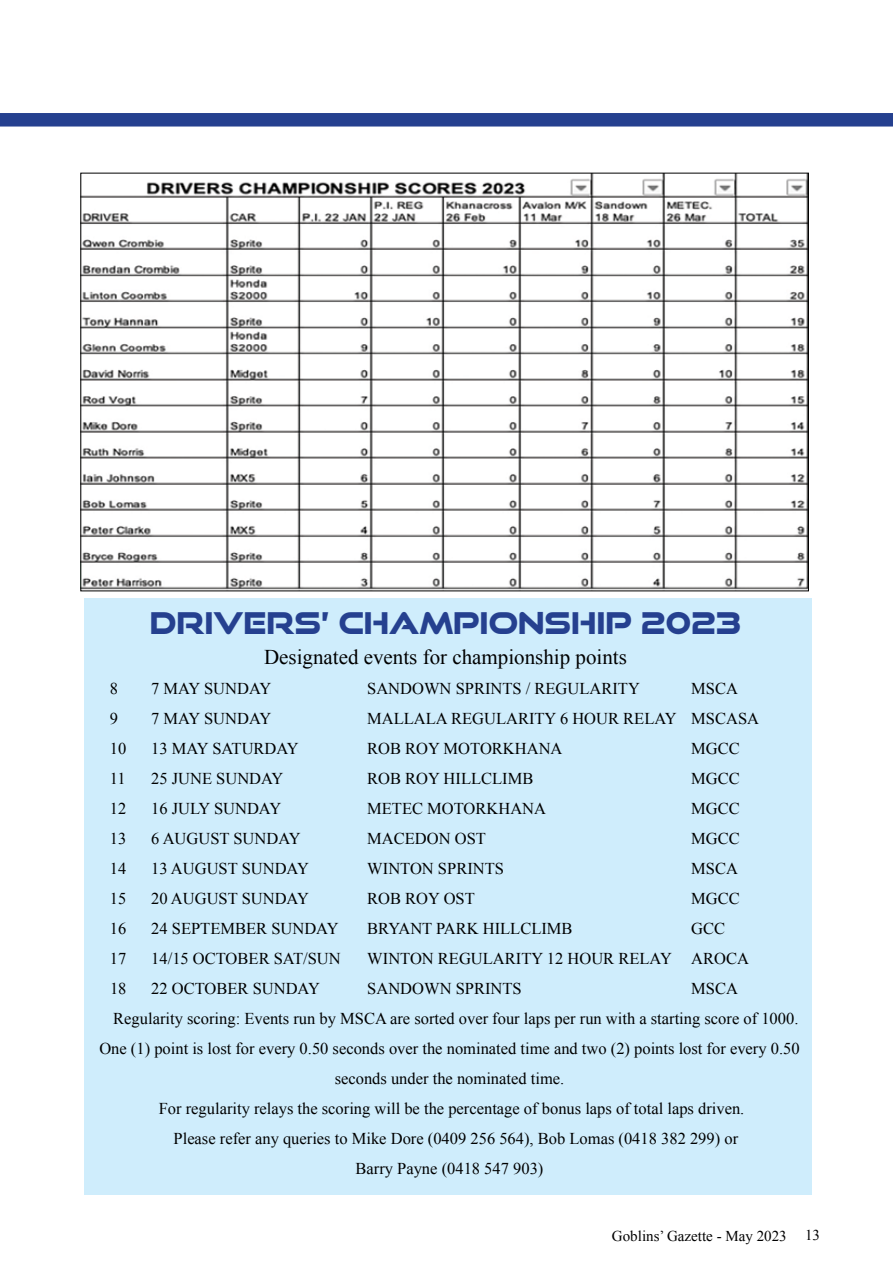
<style>
.page{position:relative;width:893px;height:1263px;background:#fff}
.page>*{position:absolute;margin:0;border:0;box-sizing:border-box;transform-origin:0 0}
.t1{font:30px "Good Times Hv";color:#25408f}
.t2{font:21px "Times New Roman";color:#000}
.t3{font:16.5px "Times New Roman";color:#000}
.t4{font:15px "Times New Roman";color:#000}
</style>
<div class="page">
<div style="left:0;top:113px;width:893px;height:14px;background:#25408f"></div>
<div style="left:84px;top:598px;width:728px;height:597px;background:#cfedfc"></div>
<img style="left:83px;top:175px;width:724px;height:414px">
<h1 class="t1" style="left:150px;top:604px;width:593px">DRIVERS’ CHAMPIONSHIP 2023</h1>
<p class="t2" style="left:264px;top:642px;width:364px">Designated events for championship points</p>
<p class="t3" style="left:110px;top:677px;width:10px">8</p>
<p class="t3" style="left:151px;top:677px;width:122px">7 MAY SUNDAY</p>
<p class="t3" style="left:367px;top:677px;width:274px">SANDOWN SPRINTS / REGULARITY</p>
<p class="t3" style="left:691px;top:677px;width:48px">MSCA</p>
<p class="t3" style="left:110px;top:707px;width:10px">9</p>
<p class="t3" style="left:151px;top:707px;width:122px">7 MAY SUNDAY</p>
<p class="t3" style="left:367px;top:707px;width:393px">MALLALA REGULARITY 6 HOUR RELAY MSCASA</p>
<p class="t3" style="left:110px;top:737px;width:18px">10</p>
<p class="t3" style="left:151px;top:737px;width:149px">13 MAY SATURDAY</p>
<p class="t3" style="left:367px;top:737px;width:197px">ROB ROY MOTORKHANA</p>
<p class="t3" style="left:691px;top:737px;width:50px">MGCC</p>
<p class="t3" style="left:110px;top:767px;width:17px">11</p>
<p class="t3" style="left:151px;top:767px;width:134px">25 JUNE SUNDAY</p>
<p class="t3" style="left:367px;top:767px;width:168px">ROB ROY HILLCLIMB</p>
<p class="t3" style="left:691px;top:767px;width:50px">MGCC</p>
<p class="t3" style="left:110px;top:797px;width:18px">12</p>
<p class="t3" style="left:151px;top:797px;width:132px">16 JULY SUNDAY</p>
<p class="t3" style="left:367px;top:797px;width:180px">METEC MOTORKHANA</p>
<p class="t3" style="left:691px;top:797px;width:50px">MGCC</p>
<p class="t3" style="left:110px;top:827px;width:18px">13</p>
<p class="t3" style="left:151px;top:827px;width:151px">6 AUGUST SUNDAY</p>
<p class="t3" style="left:367px;top:827px;width:120px">MACEDON OST</p>
<p class="t3" style="left:691px;top:827px;width:50px">MGCC</p>
<p class="t3" style="left:110px;top:857px;width:18px">14</p>
<p class="t3" style="left:151px;top:857px;width:159px">13 AUGUST SUNDAY</p>
<p class="t3" style="left:367px;top:857px;width:138px">WINTON SPRINTS</p>
<p class="t3" style="left:691px;top:857px;width:48px">MSCA</p>
<p class="t3" style="left:110px;top:887px;width:18px">15</p>
<p class="t3" style="left:151px;top:887px;width:159px">20 AUGUST SUNDAY</p>
<p class="t3" style="left:367px;top:887px;width:109px">ROB ROY OST</p>
<p class="t3" style="left:691px;top:887px;width:50px">MGCC</p>
<p class="t3" style="left:110px;top:917px;width:18px">16</p>
<p class="t3" style="left:151px;top:917px;width:189px">24 SEPTEMBER SUNDAY</p>
<p class="t3" style="left:367px;top:917px;width:207px">BRYANT PARK HILLCLIMB</p>
<p class="t3" style="left:691px;top:917px;width:35px">GCC</p>
<p class="t3" style="left:110px;top:947px;width:18px">17</p>
<p class="t3" style="left:151px;top:947px;width:191px">14/15 OCTOBER SAT/SUN</p>
<p class="t3" style="left:367px;top:947px;width:383px">WINTON REGULARITY 12 HOUR RELAY AROCA</p>
<p class="t3" style="left:110px;top:977px;width:18px">18</p>
<p class="t3" style="left:151px;top:977px;width:170px">22 OCTOBER SUNDAY</p>
<p class="t3" style="left:367px;top:977px;width:156px">SANDOWN SPRINTS</p>
<p class="t3" style="left:691px;top:977px;width:48px">MSCA</p>
<p class="t3" style="left:113px;top:1007px;width:687px">Regularity scoring: Events run by MSCA are sorted over four laps per run with a starting score of 1000.</p>
<p class="t3" style="left:99px;top:1037px;width:702px">One (1) point is lost for every 0.50 seconds over the nominated time and two (2) points lost for every 0.50</p>
<p class="t3" style="left:335px;top:1067px;width:231px">seconds under the nominated time.</p>
<p class="t3" style="left:159px;top:1097px;width:587px">For regularity relays the scoring will be the percentage of bonus laps of total laps driven.</p>
<p class="t3" style="left:174px;top:1127px;width:566px">Please refer any queries to Mike Dore (0409 256 564), Bob Lomas (0418 382 299) or</p>
<p class="t3" style="left:356px;top:1157px;width:189px">Barry Payne (0418 547 903)</p>
<p class="t4" style="left:612px;top:1226px;width:210px">Goblins’ Gazette - May 2023 13</p>
</div>
